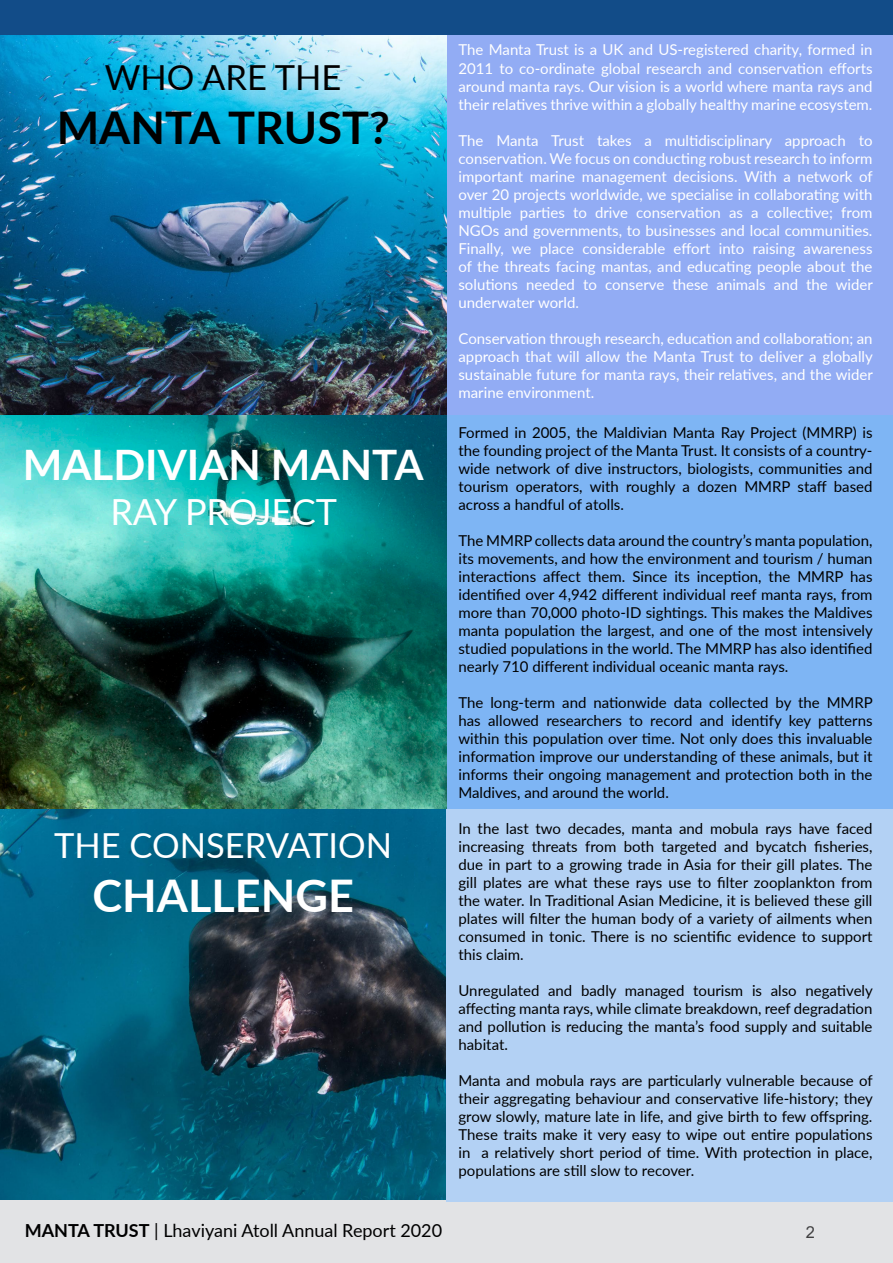
<style>
.page{position:relative;width:893px;height:1263px;background:#fff}
.page>*{position:absolute;margin:0;border:0;box-sizing:border-box;transform-origin:0 0}
.t1{font:700 45px "Lato";color:#000}
.t2{font:700 45px "Lato";color:#fff}
.t3{font:700 42px "Lato";color:#fff}
.t4{font:36px "Lato";letter-spacing:-.005em;color:#fff}
.t5{font:34.5px "Lato";color:#fff}
.t6{font:34.5px "Lato";color:#000}
.t7{font:18px "Lato";color:#000}
.t8{font:16.5px "Arial";color:#404041}
.t9{font:15px/18px "Lato";color:#000;text-align:justify}
.t10{font:15px/18px "Lato";color:#fff;text-align:justify}
.s1{font-weight:700}
</style>
<div class="page">
<img style="left:0;top:35px;width:446px;height:1165px">
<div style="left:0;top:1200px;width:893px;height:63px;background:#e2e3e5"></div>
<div style="left:446px;top:808px;width:447px;height:394px;background:#b3d1f4"></div>
<div style="left:446px;top:21px;width:447px;height:394px;background:#92acf4"></div>
<div style="left:446px;top:415px;width:447px;height:393px;background:#7eb5f4"></div>
<div style="left:0;top:0;width:893px;height:35px;background:#124c88"></div>
<h3 class="t6" style="left:105px;top:53px;width:238px">WHO ARE THE</h3>
<h1 class="t1" style="left:57px;top:95px;width:334px">MANTA TRUST?</h1>
<h2 class="t3" style="left:23px;top:434px;width:403px">MALDIVIAN MANTA</h2>
<h3 class="t4" style="left:110px;top:486px;width:228px">RAY PROJECT</h3>
<h3 class="t5" style="left:54px;top:821px;width:339px">THE CONSERVATION</h3>
<h1 class="t2" style="left:92px;top:863px;width:263px">CHALLENGE</h1>
<p class="t10" style="left:458px;top:40px;width:416px">The Manta Trust is a UK and US-registered charity, formed in 2011 to co-ordinate global research and conservation efforts around manta rays. Our vision is a world where manta rays and their relatives thrive within a globally healthy marine ecosystem.</p>
<p class="t10" style="left:458px;top:130px;width:416px">The Manta Trust takes a multidisciplinary approach to conservation. We focus on conducting robust research to inform important marine management decisions. With a network of over 20 projects worldwide, we specialise in collaborating with multiple parties to drive conservation as a collective; from NGOs and governments, to businesses and local communities.<br>Finally, we place considerable effort into raising awareness of the threats facing mantas, and educating people about the solutions needed to conserve these animals and the wider underwater world.</p>
<p class="t10" style="left:458px;top:328px;width:416px">Conservation through research, education and collaboration; an approach that will allow the Manta Trust to deliver a globally sustainable future for manta rays, their relatives, and the wider marine environment.</p>
<p class="t9" style="left:458px;top:422px;width:416px">Formed in 2005, the Maldivian Manta Ray Project (MMRP) is the founding project of the Manta Trust. It consists of a country&shy;wide network of dive instructors, biologists, communities and tourism operators, with roughly a dozen MMRP staff based across a handful of atolls.</p>
<p class="t9" style="left:458px;top:530px;width:416px">The MMRP collects data around the country’s manta population, its movements, and how the environment and tourism / human interactions affect them. Since its inception, the MMRP has identified over 4,942 different individual reef manta rays, from more than 70,000 photo-ID sightings. This makes the Maldives manta population the largest, and one of the most intensively studied populations in the world. The MMRP has also identified nearly 710 different individual oceanic manta rays.</p>
<p class="t9" style="left:458px;top:692px;width:416px">The long-term and nationwide data collected by the MMRP has allowed researchers to record and identify key patterns within this population over time. Not only does this invaluable information improve our understanding of these animals, but it informs their ongoing management and protection both in the Maldives, and around the world.</p>
<p class="t9" style="left:458px;top:819px;width:416px">In the last two decades, manta and mobula rays have faced increasing threats from both targeted and bycatch fisheries, due in part to a growing trade in Asia for their gill plates. The gill plates are what these rays use to filter zooplankton from the water. In Traditional Asian Medicine, it is believed these gill plates will filter the human body of a variety of ailments when consumed in tonic. There is no scientific evidence to support this claim.</p>
<p class="t9" style="left:458px;top:981px;width:416px">Unregulated and badly managed tourism is also negatively affecting manta rays, while climate breakdown, reef degradation and pollution is reducing the manta’s food supply and suitable habitat.</p>
<p class="t9" style="left:458px;top:1071px;width:416px">Manta and mobula rays are particularly vulnerable because of their aggregating behaviour and conservative life-history; they grow slowly, mature late in life, and give birth to few offspring.<br>These traits make it very easy to wipe out entire populations in a relatively short period of time. With protection in place, populations are still slow to recover.</p>
<p class="t7" style="left:25px;top:1218px;width:419px"><span class="s1">MANTA TRUST</span> | Lhaviyani Atoll Annual Report 2020</p>
<p class="t8" style="left:806px;top:1221px;width:11px">2</p>
</div>
